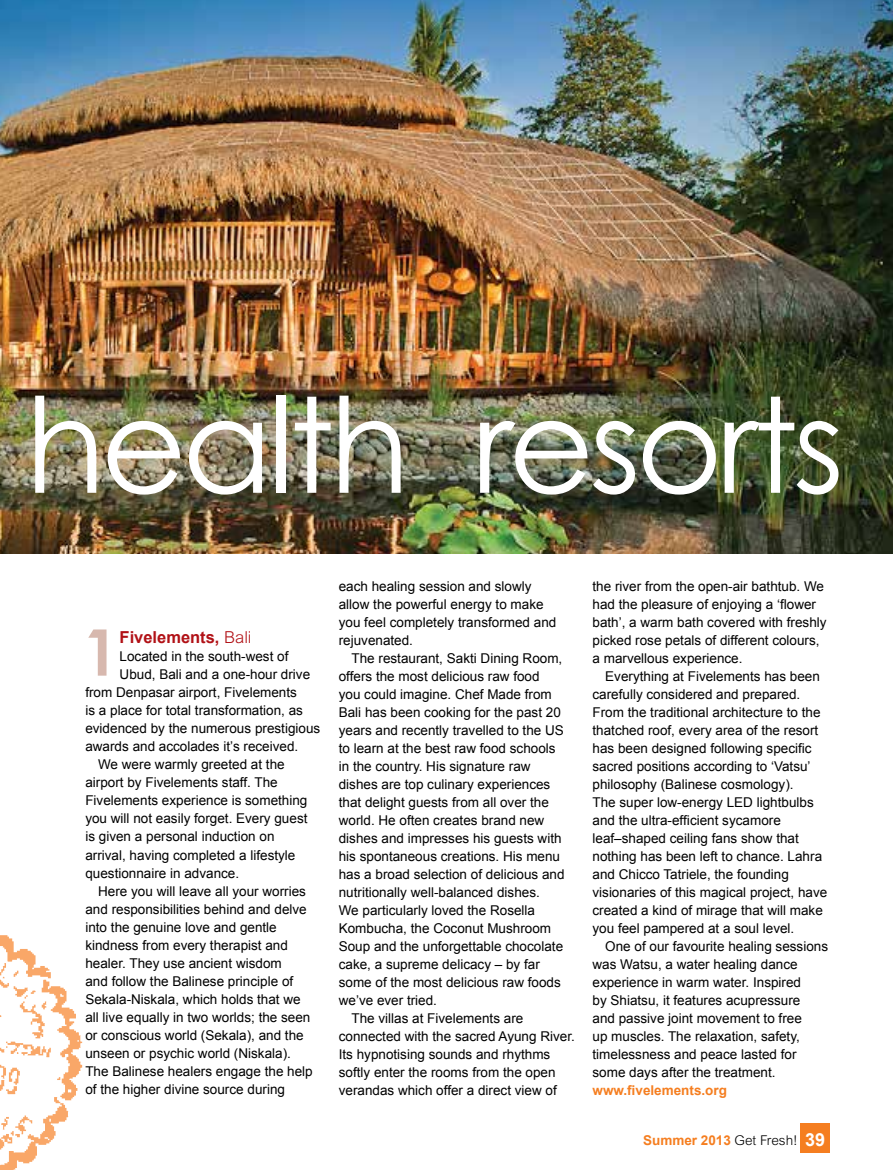
<style>
.page{position:relative;width:893px;height:1170px;background:#fff}
.page>*{position:absolute;margin:0;border:0;box-sizing:border-box;transform-origin:0 0}
.t1{font:131.85px "Century Gothic";letter-spacing:-.035em;color:#fff}
.t2{font:700 64.2px "Century Gothic";color:#d7b8ae}
.t3{font:700 16.5px "Arial";color:#b11116}
.t4{font:13.5px/18px "Arial";color:#000}
.t5{font:700 13.5px "Arial";color:#f57e20}
.s1{font-weight:300}
.s2{font-weight:300;color:#000}
.s3{font-size:18px;color:#fff}
</style>
<div class="page">
<img style="left:0;top:935px;width:83px;height:234px">
<div style="left:800px;top:1123px;width:29px;height:29px;background:#f57e20"></div>
<img style="left:0;top:0;width:893px;height:554px">
<h1 class="t1" style="left:25px;top:353px;width:821px">health resorts</h1>
<h2 class="t2" style="left:83px;top:603px;width:37px">1</h2>
<p class="t3" style="left:120px;top:626px;width:134px">Fivelements, <span class="s1">Bali</span></p>
<p class="t4" style="left:120px;top:647px;width:170px">Located in the south-west of</p>
<p class="t4" style="left:120px;top:665px;width:192px">Ubud, Bali and a one-hour drive</p>
<p class="t4" style="left:85px;top:683px;width:213px">from Denpasar airport, Fivelements</p>
<p class="t4" style="left:85px;top:701px;width:219px">is a place for total transformation, as</p>
<p class="t4" style="left:85px;top:719px;width:236px">evidenced by the numerous prestigious</p>
<p class="t4" style="left:85px;top:737px;width:214px">awards and accolades it’s received.</p>
<p class="t4" style="left:98px;top:755px;width:188px">We were warmly greeted at the</p>
<p class="t4" style="left:85px;top:773px;width:194px">airport by Fivelements staff. The</p>
<p class="t4" style="left:85px;top:791px;width:224px">Fivelements experience is something</p>
<p class="t4" style="left:85px;top:809px;width:224px">you will not easily forget. Every guest</p>
<p class="t4" style="left:85px;top:827px;width:191px">is given a personal induction on</p>
<p class="t4" style="left:85px;top:845px;width:212px">arrival, having completed a lifestyle</p>
<p class="t4" style="left:85px;top:863px;width:155px">questionnaire in advance.</p>
<p class="t4" style="left:98px;top:881px;width:209px">Here you will leave all your worries</p>
<p class="t4" style="left:85px;top:899px;width:223px">and responsibilities behind and delve</p>
<p class="t4" style="left:85px;top:917px;width:193px">into the genuine love and gentle</p>
<p class="t4" style="left:85px;top:935px;width:204px">kindness from every therapist and</p>
<p class="t4" style="left:85px;top:953px;width:198px">healer. They use ancient wisdom</p>
<p class="t4" style="left:85px;top:971px;width:209px">and follow the Balinese principle of</p>
<p class="t4" style="left:85px;top:989px;width:217px">Sekala-Niskala, which holds that we</p>
<p class="t4" style="left:85px;top:1007px;width:227px">all live equally in two worlds; the seen</p>
<p class="t4" style="left:85px;top:1025px;width:220px">or conscious world (Sekala), and the</p>
<p class="t4" style="left:85px;top:1043px;width:207px">unseen or psychic world (Niskala).</p>
<p class="t4" style="left:85px;top:1061px;width:229px">The Balinese healers engage the help</p>
<p class="t4" style="left:85px;top:1079px;width:201px">of the higher divine source during</p>
<p class="t4" style="left:339px;top:577px;width:219px">each healing session and slowly allow the powerful energy to make you feel completely transformed and rejuvenated.</p>
<p class="t4" style="left:351px;top:649px;width:212px">The restaurant, Sakti Dining Room,</p>
<p class="t4" style="left:339px;top:667px;width:202px">offers the most delicious raw food</p>
<p class="t4" style="left:339px;top:685px;width:215px">you could imagine. Chef Made from</p>
<p class="t4" style="left:339px;top:703px;width:224px">Bali has been cooking for the past 20</p>
<p class="t4" style="left:339px;top:721px;width:227px">years and recently travelled to the US</p>
<p class="t4" style="left:339px;top:739px;width:218px">to learn at the best raw food schools</p>
<p class="t4" style="left:339px;top:757px;width:193px">in the country. His signature raw</p>
<p class="t4" style="left:339px;top:775px;width:213px">dishes are top culinary experiences</p>
<p class="t4" style="left:339px;top:793px;width:212px">that delight guests from all over the</p>
<p class="t4" style="left:339px;top:811px;width:207px">world. He often creates brand new</p>
<p class="t4" style="left:339px;top:829px;width:224px">dishes and impresses his guests with</p>
<p class="t4" style="left:339px;top:847px;width:223px">his spontaneous creations. His menu</p>
<p class="t4" style="left:339px;top:865px;width:227px">has a broad selection of delicious and</p>
<p class="t4" style="left:339px;top:883px;width:203px">nutritionally well-balanced dishes.</p>
<p class="t4" style="left:339px;top:901px;width:198px">We particularly loved the Rosella</p>
<p class="t4" style="left:339px;top:919px;width:214px">Kombucha, the Coconut Mushroom</p>
<p class="t4" style="left:339px;top:937px;width:226px">Soup and the unforgettable chocolate</p>
<p class="t4" style="left:339px;top:955px;width:203px">cake, a supreme delicacy – by far</p>
<p class="t4" style="left:339px;top:973px;width:224px">some of the most delicious raw foods</p>
<p class="t4" style="left:339px;top:991px;width:100px">we’ve ever tried.</p>
<p class="t4" style="left:351px;top:1009px;width:173px">The villas at Fivelements are</p>
<p class="t4" style="left:339px;top:1027px;width:238px">connected with the sacred Ayung River.</p>
<p class="t4" style="left:339px;top:1045px;width:213px">Its hypnotising sounds and rhythms</p>
<p class="t4" style="left:339px;top:1063px;width:218px">softly enter the rooms from the open</p>
<p class="t4" style="left:339px;top:1081px;width:220px">verandas which offer a direct view of</p>
<p class="t4" style="left:592px;top:577px;width:236px">the river from the open-air bathtub. We had the pleasure of enjoying a ‘flower bath’, a warm bath covered with freshly picked rose petals of different colours, a marvellous experience.</p>
<p class="t4" style="left:592px;top:667px;width:236px;text-indent:13px">Everything at Fivelements has been carefully considered and prepared.<br>From the traditional architecture to the thatched roof, every area of the resort has been designed following specific sacred positions according to ‘Vatsu’ philosophy (Balinese cosmology).<br>The super low-energy LED lightbulbs and the ultra-efficient sycamore leaf–shaped ceiling fans show that nothing has been left to chance. Lahra and Chicco Tatriele, the founding visionaries of this magical project, have created a kind of mirage that will make you feel pampered at a soul level.</p>
<p class="t4" style="left:592px;top:937px;width:237px;text-indent:13px">One of our favourite healing sessions was Watsu, a water healing dance experience in warm water. Inspired<br>by Shiatsu, it features acupressure<br>and passive joint movement to free<br>up muscles. The relaxation, safety, timelessness and peace lasted for some days after the treatment.</p>
<p class="t5" style="left:592px;top:1080px;width:136px">www.fivelements.org</p>
<p class="t5" style="left:643px;top:1131px;width:183px">Summer 2013 <span class="s2">Get Fresh!</span> <span class="s3">39</span></p>
</div>
